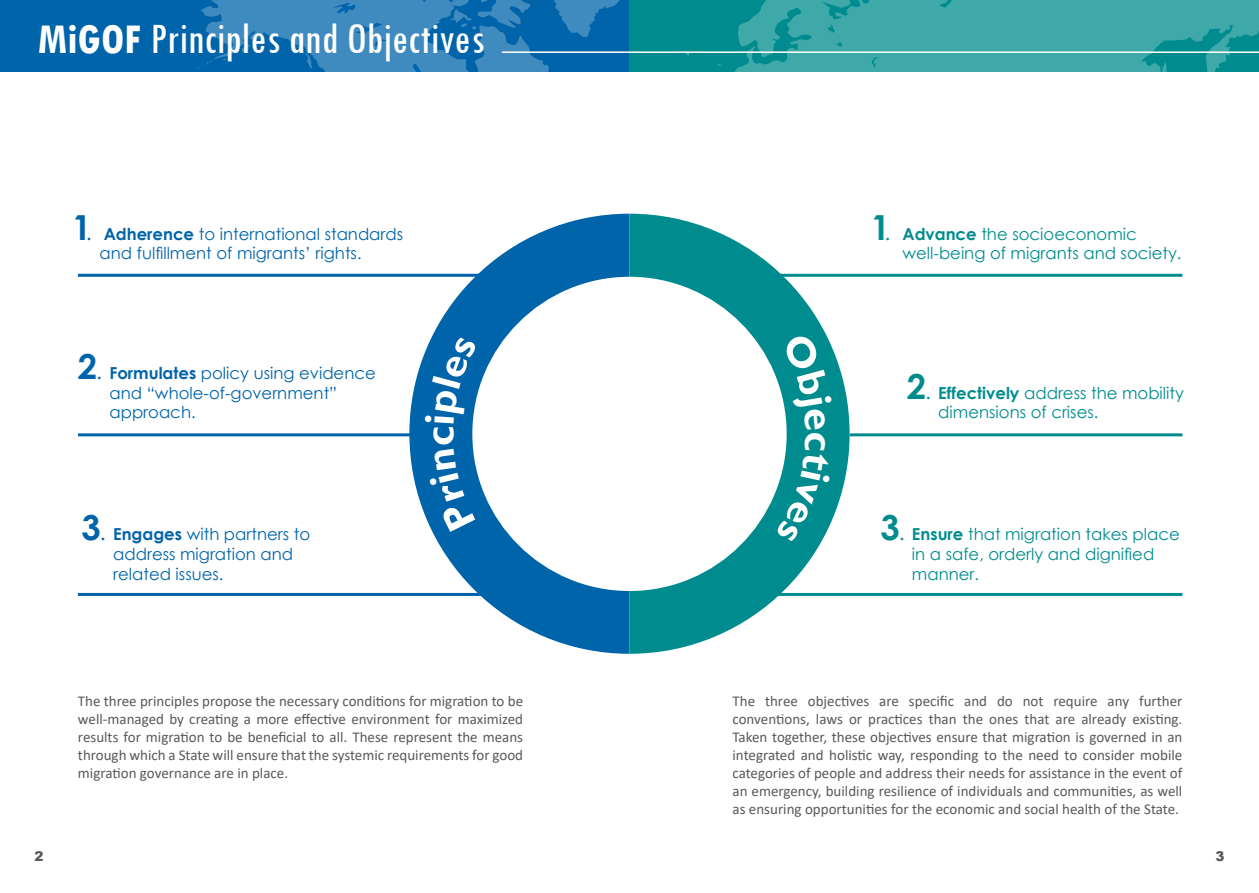
<style>
.page{position:relative;width:1259px;height:893px;background:#fff}
.page>*{position:absolute;margin:0;border:0;box-sizing:border-box;transform-origin:0 0}
.t1{font:condensed 45px "Tw Cen";color:#fff}
.t2{font:16.5px/19.8px "Century Gothic";color:#0064aa}
.t3{font:16.5px/19.8px "Century Gothic";color:#008c8e}
.t4{font:15px/18px "Calibri";color:#58595b;text-align:justify}
.t5{font:900 13.5px "Arial";color:#58595b}
.s1{font-weight:700}
.s2{font-weight:700;font-size:34.5px}
</style>
<div class="page">
<div style="left:0;top:0;width:629px;height:72px;background:#0064aa"></div>
<svg style="left:197px;top:0;width:1062px;height:441px"></svg>
<svg style="left:409px;top:214px;width:220px;height:440px;fill:#0064aa"></svg>
<svg style="left:629px;top:214px;width:220px;height:440px;fill:#008c8e"></svg>
<div style="left:472px;top:277px;width:314px;height:314px;background:#fff;border-radius:50%"></div>
<hr style="left:781px;top:274px;width:401px;height:3px;background:#008c8e">
<hr style="left:78px;top:274px;width:401px;height:3px;background:#0064aa">
<hr style="left:849px;top:433px;width:333px;height:3px;background:#008c8e">
<hr style="left:78px;top:433px;width:333px;height:3px;background:#0064aa">
<hr style="left:772px;top:593px;width:410px;height:3px;background:#008c8e">
<hr style="left:78px;top:593px;width:410px;height:3px;background:#0064aa">
<div style="left:425px;top:336px;width:52px;height:196px;background:#0064aa"></div>
<svg style="left:775px;top:332px;width:56px;height:211px;background:#189698"></svg>
<h1 class="t1" style="left:38px;top:11px;width:448px"><span class="s1">MiGOF</span> Principles and Objectives</h1>
<p class="t2" style="left:100px;top:223px;width:305px;text-indent:-27px"><span class="s2">1</span><span class="s1">. Adherence</span> to international standards and fulfillment of migrants’ rights.</p>
<p class="t2" style="left:109px;top:363px;width:268px;text-indent:-31px"><span class="s2">2</span><span class="s1">. Formulates</span> policy using evidence and “whole-of-government” approach.</p>
<p class="t2" style="left:113px;top:524px;width:199px;text-indent:-31px"><span class="s2">3</span><span class="s1">. Engages</span> with partners to address migration and related issues.</p>
<p class="t3" style="left:902px;top:223px;width:280px;text-indent:-32px"><span class="s2">1</span><span class="s1">. Advance</span> the socioeconomic well-being of migrants and society.</p>
<p class="t3" style="left:938px;top:382px;width:247px;text-indent:-31px"><span class="s2">2</span><span class="s1">. Effectively</span> address the mobility dimensions of crises.</p>
<p class="t3" style="left:912px;top:524px;width:269px;text-indent:-31px"><span class="s2">3</span><span class="s1">. Ensure</span> that migration takes place in a safe, orderly and dignified manner.</p>
<p class="t4" style="left:78px;top:692px;width:447px">The three principles propose the necessary conditions for migration to be well-managed by creating a more effective environment for maximized results for migration to be beneficial to all. These represent the means through which a State will ensure that the systemic requirements for good migration governance are in place.</p>
<p class="t4" style="left:732px;top:692px;width:451px">The three objectives are specific and do not require any further conventions, laws or practices than the ones that are already existing.<br>Taken together, these objectives ensure that migration is governed in an integrated and holistic way, responding to the need to consider mobile categories of people and address their needs for assistance in the event of an emergency, building resilience of individuals and communities, as well as ensuring opportunities for the economic and social health of the State.</p>
<p class="t5" style="left:34px;top:846px;width:11px">2</p>
<p class="t5" style="left:1215px;top:846px;width:11px">3</p>
</div>
